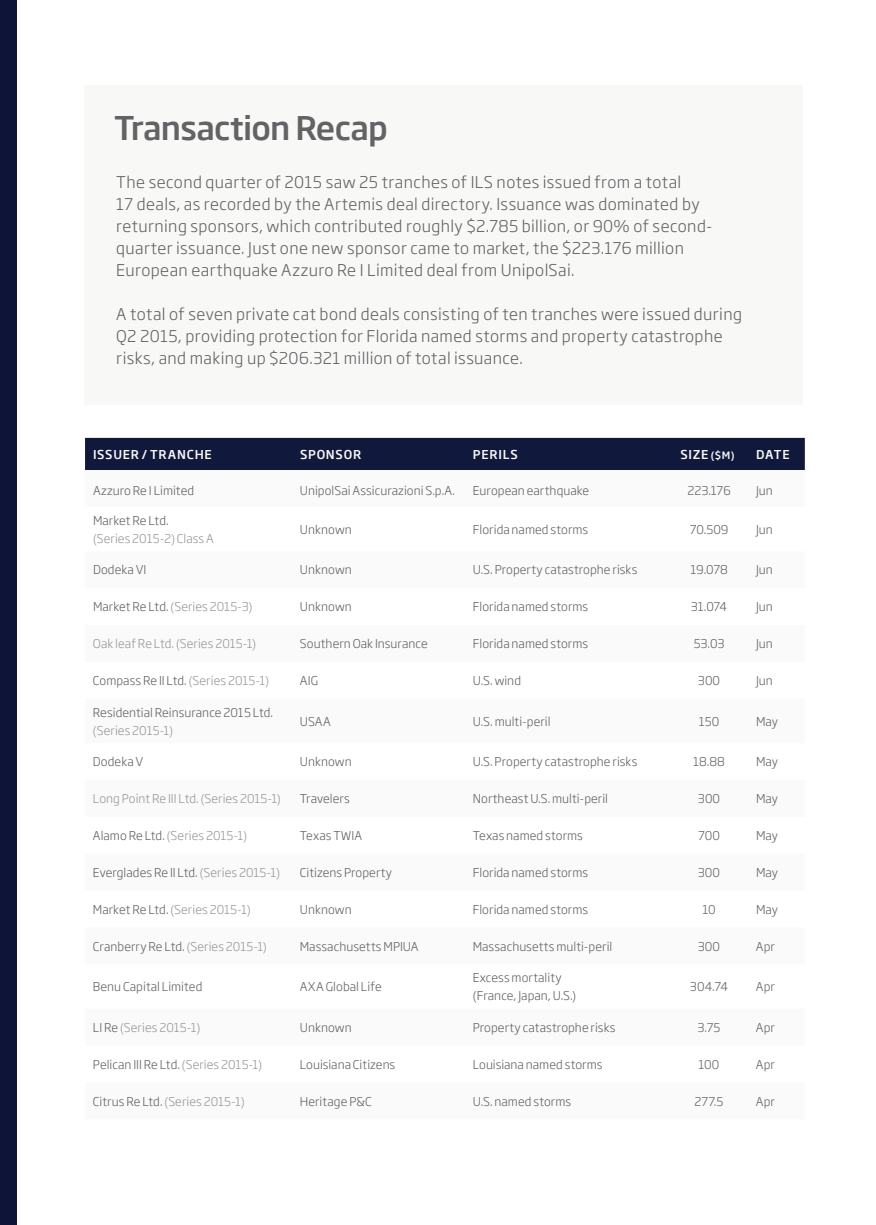
<style>
.page{position:relative;width:876px;height:1225px;background:#fff}
.page>*{position:absolute;margin:0;border:0;box-sizing:border-box;transform-origin:0 0}
.t1{font:500 32px "Soho Gothic Pro";letter-spacing:-.02em;color:#636366}
.t2{font:300 16px/22px "Soho Gothic Pro";letter-spacing:.025em;color:#636366}
.t3{font:300 12px/18px "Soho Gothic Pro";letter-spacing:.005em;color:#636366}
.t4{font:300 12px "Soho Gothic Pro";letter-spacing:.005em;color:#989898}
.t5{font:500 12px "Soho Gothic Pro";letter-spacing:.06em;color:#f8f8f7}
.s1{font-size:10px}
.s2{color:#636366}
.s3{color:#989898}
</style>
<div class="page">
<div style="left:0;top:1px;width:17px;height:1224px;background:#0e1437"></div>
<div style="left:84px;top:85px;width:719px;height:320px;background:#f8f8f7"></div>
<div style="left:85px;top:438px;width:720px;height:32px;background:#10183c"></div>
<h1 class="t1" style="left:114px;top:102px;width:275px">TRANSACTION RECAP</h1>
<p class="t2" style="left:116px;top:170px;width:598px">The second quarter of 2015 saw 25 tranches of ILS notes issued from a total<br>17 deals, as recorded by the Artemis deal directory. Issuance was dominated by returning sponsors, which contributed roughly $2.785 billion, or 90% of second&shy;quarter issuance. Just one new sponsor came to market, the $223.176 million European earthquake Azzuro Re I Limited deal from UnipolSai.</p>
<h2 class="t2" style="left:116px;top:302px;width:627px">A total of seven private cat bond deals consisting of ten tranches were issued during<br>Q2 2015, providing protection for Florida named storms and property catastrophe risks, and making up $206.321 million of total issuance.</h2>
<p class="t5" style="left:93px;top:444px;width:120px">ISSUER / TRANCHE</p>
<p class="t5" style="left:300px;top:444px;width:63px">SPONSOR</p>
<p class="t5" style="left:473px;top:444px;width:46px">PERILS</p>
<p class="t5" style="left:680px;top:444px;width:56px">SIZE <span class="s1">($M)</span></p>
<p class="t5" style="left:756px;top:444px;width:35px">DATE</p>
<p class="t3" style="left:93px;top:480px;width:103px">Azzuro Re I Limited</p>
<p class="t3" style="left:300px;top:480px;width:157px">UnipolSai Assicurazioni S.p.A.</p>
<p class="t3" style="left:473px;top:480px;width:118px">European earthquake</p>
<p class="t3" style="left:687px;top:480px;width:45px">223.176</p>
<p class="t3" style="left:756px;top:480px;width:18px">Jun</p>
<p class="t3" style="left:93px;top:510px;width:77px">Market Re Ltd.</p>
<p class="t4" style="left:93px;top:528px;width:122px">(Series 2015-2) Class A</p>
<p class="t3" style="left:300px;top:519px;width:53px">Unknown</p>
<p class="t3" style="left:473px;top:519px;width:117px">Florida named storms</p>
<p class="t3" style="left:690px;top:519px;width:40px">70.509</p>
<p class="t3" style="left:756px;top:519px;width:18px">Jun</p>
<p class="t3" style="left:93px;top:560px;width:55px">Dodeka VI</p>
<p class="t3" style="left:300px;top:560px;width:53px">Unknown</p>
<p class="t3" style="left:473px;top:560px;width:166px">U.S. Property catastrophe risks</p>
<p class="t3" style="left:690px;top:560px;width:39px">19.078</p>
<p class="t3" style="left:756px;top:560px;width:18px">Jun</p>
<p class="t4" style="left:93px;top:597px;width:161px"><span class="s2">Market Re Ltd.</span> (Series 2015-3)</p>
<p class="t3" style="left:300px;top:597px;width:53px">Unknown</p>
<p class="t3" style="left:473px;top:597px;width:117px">Florida named storms</p>
<p class="t3" style="left:691px;top:597px;width:38px">31.074</p>
<p class="t3" style="left:756px;top:597px;width:18px">Jun</p>
<p class="t4" style="left:93px;top:634px;width:165px">Oak leaf Re Ltd. (Series 2015-1)</p>
<p class="t3" style="left:300px;top:634px;width:129px">Southern Oak Insurance</p>
<p class="t3" style="left:473px;top:634px;width:117px">Florida named storms</p>
<p class="t3" style="left:694px;top:634px;width:32px">53.03</p>
<p class="t3" style="left:756px;top:634px;width:18px">Jun</p>
<p class="t3" style="left:93px;top:670px;width:177px">Compass Re II Ltd. <span class="s3">(Series 2015-1)</span></p>
<p class="t3" style="left:300px;top:670px;width:20px">AIG</p>
<p class="t3" style="left:473px;top:670px;width:50px">U.S. wind</p>
<p class="t3" style="left:698px;top:670px;width:24px">300</p>
<p class="t3" style="left:756px;top:670px;width:18px">Jun</p>
<p class="t3" style="left:93px;top:702px;width:182px">Residential Reinsurance 2015 Ltd.</p>
<p class="t4" style="left:93px;top:720px;width:82px">(Series 2015-1)</p>
<p class="t3" style="left:300px;top:711px;width:32px">USAA</p>
<p class="t3" style="left:473px;top:711px;width:79px">U.S. multi-peril</p>
<p class="t3" style="left:699px;top:711px;width:22px">150</p>
<p class="t3" style="left:756px;top:711px;width:24px">May</p>
<p class="t3" style="left:93px;top:752px;width:52px">Dodeka V</p>
<p class="t3" style="left:300px;top:752px;width:53px">Unknown</p>
<p class="t3" style="left:473px;top:752px;width:166px">U.S. Property catastrophe risks</p>
<p class="t3" style="left:693px;top:752px;width:33px">18.88</p>
<p class="t3" style="left:756px;top:752px;width:24px">May</p>
<p class="t4" style="left:93px;top:789px;width:189px">Long Point Re III Ltd. (Series 2015-1)</p>
<p class="t3" style="left:300px;top:788px;width:51px">Travelers</p>
<p class="t3" style="left:473px;top:788px;width:137px">Northeast U.S. multi-peril</p>
<p class="t3" style="left:698px;top:788px;width:24px">300</p>
<p class="t3" style="left:756px;top:788px;width:24px">May</p>
<p class="t4" style="left:93px;top:825px;width:156px"><span class="s2">Alamo Re Ltd.</span> (Series 2015-1)</p>
<p class="t3" style="left:300px;top:825px;width:64px">Texas TWIA</p>
<p class="t3" style="left:473px;top:825px;width:112px">Texas named storms</p>
<p class="t3" style="left:698px;top:825px;width:23px">700</p>
<p class="t3" style="left:756px;top:825px;width:24px">May</p>
<p class="t3" style="left:93px;top:862px;width:189px">Everglades Re II Ltd. <span class="s3">(Series 2015-1)</span></p>
<p class="t3" style="left:300px;top:862px;width:94px">Citizens Property</p>
<p class="t3" style="left:473px;top:862px;width:117px">Florida named storms</p>
<p class="t3" style="left:698px;top:862px;width:24px">300</p>
<p class="t3" style="left:756px;top:862px;width:24px">May</p>
<p class="t4" style="left:93px;top:899px;width:159px"><span class="s2">Market Re Ltd.</span> (Series 2015-1)</p>
<p class="t3" style="left:300px;top:899px;width:53px">Unknown</p>
<p class="t3" style="left:473px;top:899px;width:117px">Florida named storms</p>
<p class="t3" style="left:702px;top:899px;width:15px">10</p>
<p class="t3" style="left:756px;top:899px;width:24px">May</p>
<p class="t3" style="left:93px;top:936px;width:175px">Cranberry Re Ltd. <span class="s3">(Series 2015-1)</span></p>
<p class="t3" style="left:300px;top:936px;width:120px">Massachusetts MPIUA</p>
<p class="t3" style="left:473px;top:936px;width:141px">Massachusetts multi-peril</p>
<p class="t3" style="left:698px;top:936px;width:24px">300</p>
<p class="t3" style="left:756px;top:936px;width:20px">Apr</p>
<p class="t3" style="left:93px;top:977px;width:111px">Benu Capital Limited</p>
<p class="t3" style="left:300px;top:977px;width:83px">AXA Global Life</p>
<p class="t3" style="left:473px;top:968px;width:105px">Excess mortality (France, Japan, U.S.)</p>
<p class="t3" style="left:690px;top:977px;width:40px">304.74</p>
<p class="t3" style="left:756px;top:977px;width:20px">Apr</p>
<p class="t4" style="left:93px;top:1017px;width:109px"><span class="s2">LI Re</span> (Series 2015-1)</p>
<p class="t3" style="left:300px;top:1017px;width:53px">Unknown</p>
<p class="t3" style="left:473px;top:1017px;width:144px">Property catastrophe risks</p>
<p class="t3" style="left:697px;top:1017px;width:24px">3.75</p>
<p class="t3" style="left:756px;top:1017px;width:20px">Apr</p>
<p class="t3" style="left:93px;top:1054px;width:171px">Pelican III Re Ltd. <span class="s3">(Series 2015-1)</span></p>
<p class="t3" style="left:300px;top:1054px;width:97px">Louisiana Citizens</p>
<p class="t3" style="left:473px;top:1054px;width:131px">Louisiana named storms</p>
<p class="t3" style="left:699px;top:1054px;width:22px">100</p>
<p class="t3" style="left:756px;top:1054px;width:20px">Apr</p>
<p class="t4" style="left:93px;top:1091px;width:153px"><span class="s2">Citrus Re Ltd.</span> (Series 2015-1)</p>
<p class="t3" style="left:300px;top:1091px;width:74px">Heritage P&amp;C</p>
<p class="t3" style="left:473px;top:1091px;width:100px">U.S. named storms</p>
<p class="t3" style="left:694px;top:1091px;width:30px">277.5</p>
<p class="t3" style="left:756px;top:1091px;width:20px">Apr</p>
</div>
